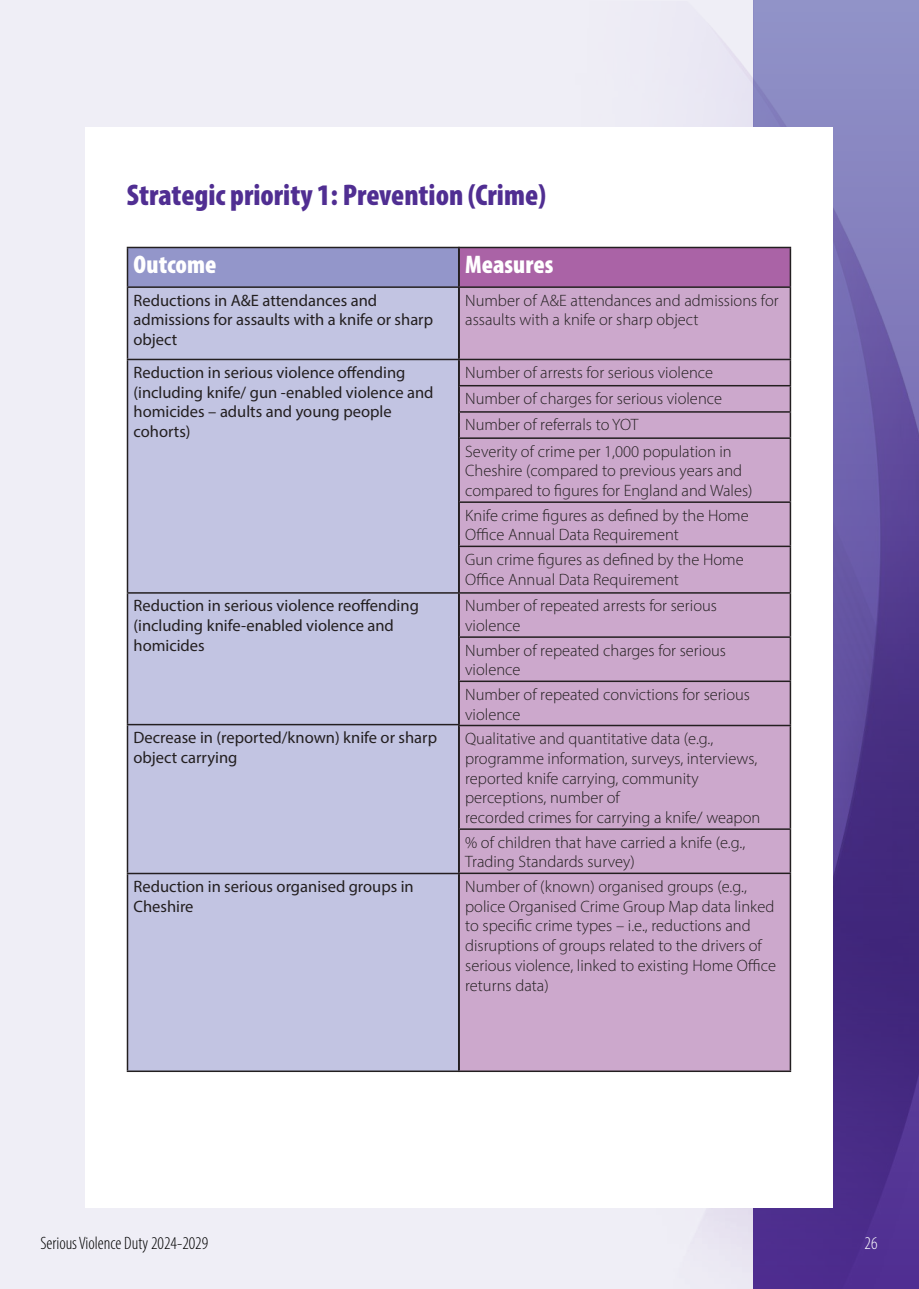
<style>
.page{position:relative;width:919px;height:1289px;background:#fff}
.page>*{position:absolute;margin:0;border:0;box-sizing:border-box;transform-origin:0 0}
.t1{font:900 condensed 30px "Myriad Pro";color:#502e92}
.t2{font:25.5px "Myriad Variable Concept";color:#fff}
.t3{font:300 condensed 18px "Myriad Pro";color:#000}
.t4{font:300 condensed 18px "Myriad Pro";color:#fff}
.t5{font:16.5px/19.8px "Myriad Variable Concept";color:#231f20}
.t6{font:16.5px/19.8px "Myriad Pro";color:#231f20}
</style>
<div class="page">
<div style="left:0;top:0;width:753px;height:1288px;background:#efeef6"></div>
<img style="left:440px;top:1px;width:478px;height:1287px">
<div style="left:85px;top:127px;width:747px;height:1080px;background:#fff"></div>
<div style="left:127px;top:247px;width:331px;height:40px;background:#9396ca"></div>
<div style="left:128px;top:288px;width:330px;height:782px;background:#c2c4e2"></div>
<hr style="left:127px;top:247px;width:332px;height:1px;background:#231f20">
<hr style="left:127px;top:248px;width:1px;height:38px;background:#231f20">
<hr style="left:127px;top:286px;width:332px;height:2px;background:#231f20">
<hr style="left:127px;top:288px;width:1px;height:71px;background:#231f20">
<hr style="left:127px;top:359px;width:332px;height:1px;background:#231f20">
<hr style="left:127px;top:360px;width:1px;height:232px;background:#231f20">
<hr style="left:127px;top:592px;width:332px;height:1px;background:#231f20">
<hr style="left:127px;top:593px;width:1px;height:131px;background:#231f20">
<hr style="left:127px;top:724px;width:332px;height:1px;background:#231f20">
<hr style="left:127px;top:725px;width:1px;height:147px;background:#231f20">
<hr style="left:127px;top:872px;width:332px;height:2px;background:#231f20">
<hr style="left:127px;top:874px;width:1px;height:196px;background:#231f20">
<hr style="left:127px;top:1070px;width:332px;height:1px;background:#231f20">
<div style="left:459px;top:247px;width:331px;height:40px;background:#aa63a6"></div>
<div style="left:460px;top:288px;width:329px;height:782px;background:#cca8cc"></div>
<hr style="left:458px;top:247px;width:333px;height:1px;background:#231f20">
<hr style="left:458px;top:248px;width:2px;height:38px;background:#231f20">
<hr style="left:789px;top:248px;width:2px;height:38px;background:#231f20">
<hr style="left:458px;top:286px;width:333px;height:2px;background:#231f20">
<hr style="left:458px;top:288px;width:2px;height:71px;background:#231f20">
<hr style="left:789px;top:288px;width:2px;height:71px;background:#231f20">
<hr style="left:458px;top:359px;width:333px;height:1px;background:#231f20">
<hr style="left:458px;top:360px;width:2px;height:25px;background:#231f20">
<hr style="left:789px;top:360px;width:2px;height:25px;background:#231f20">
<hr style="left:458px;top:385px;width:333px;height:1px;background:#231f20">
<hr style="left:458px;top:386px;width:2px;height:25px;background:#231f20">
<hr style="left:789px;top:386px;width:2px;height:25px;background:#231f20">
<hr style="left:458px;top:411px;width:333px;height:1px;background:#231f20">
<hr style="left:458px;top:412px;width:2px;height:25px;background:#231f20">
<hr style="left:789px;top:412px;width:2px;height:25px;background:#231f20">
<hr style="left:458px;top:437px;width:333px;height:2px;background:#231f20">
<hr style="left:458px;top:439px;width:2px;height:62px;background:#231f20">
<hr style="left:789px;top:439px;width:2px;height:62px;background:#231f20">
<hr style="left:458px;top:501px;width:333px;height:2px;background:#231f20">
<hr style="left:458px;top:503px;width:2px;height:42px;background:#231f20">
<hr style="left:789px;top:503px;width:2px;height:42px;background:#231f20">
<hr style="left:458px;top:545px;width:333px;height:2px;background:#231f20">
<hr style="left:458px;top:547px;width:2px;height:45px;background:#231f20">
<hr style="left:789px;top:547px;width:2px;height:45px;background:#231f20">
<hr style="left:458px;top:592px;width:333px;height:1px;background:#231f20">
<hr style="left:458px;top:593px;width:2px;height:43px;background:#231f20">
<hr style="left:789px;top:593px;width:2px;height:43px;background:#231f20">
<hr style="left:458px;top:636px;width:333px;height:2px;background:#231f20">
<hr style="left:458px;top:638px;width:2px;height:42px;background:#231f20">
<hr style="left:789px;top:638px;width:2px;height:42px;background:#231f20">
<hr style="left:458px;top:680px;width:333px;height:2px;background:#231f20">
<hr style="left:458px;top:682px;width:2px;height:42px;background:#231f20">
<hr style="left:789px;top:682px;width:2px;height:42px;background:#231f20">
<hr style="left:458px;top:724px;width:333px;height:2px;background:#231f20">
<hr style="left:458px;top:726px;width:2px;height:102px;background:#231f20">
<hr style="left:789px;top:726px;width:2px;height:102px;background:#231f20">
<hr style="left:458px;top:828px;width:333px;height:1px;background:#231f20">
<hr style="left:458px;top:829px;width:2px;height:43px;background:#231f20">
<hr style="left:789px;top:829px;width:2px;height:43px;background:#231f20">
<hr style="left:458px;top:872px;width:333px;height:2px;background:#231f20">
<hr style="left:458px;top:874px;width:2px;height:196px;background:#231f20">
<hr style="left:789px;top:874px;width:2px;height:196px;background:#231f20">
<hr style="left:458px;top:1070px;width:333px;height:1px;background:#231f20">
<h1 class="t1" style="left:127px;top:176px;width:420px">Strategic priority 1: Prevention (Crime)</h1>
<h2 class="t2" style="left:133px;top:249px;width:84px">Outcome</h2>
<p class="t6" style="left:133px;top:290px;width:301px">Reductions in A&amp;E attendances and admissions for assaults with a knife or sharp object</p>
<p class="t6" style="left:133px;top:362px;width:301px">Reduction in serious violence offending (including knife/ gun -enabled violence and homicides – adults and young people cohorts)</p>
<p class="t6" style="left:133px;top:595px;width:287px">Reduction in serious violence reoffending (including knife-enabled violence and homicides</p>
<p class="t6" style="left:133px;top:727px;width:305px">Decrease in (reported/known) knife or sharp object carrying</p>
<p class="t6" style="left:133px;top:876px;width:282px">Reduction in serious organised groups in<br>Cheshire</p>
<h2 class="t2" style="left:465px;top:249px;width:90px">Measures</h2>
<p class="t5" style="left:465px;top:290px;width:315px">Number of A&amp;E attendances and admissions for assaults with a knife or sharp object</p>
<p class="t5" style="left:465px;top:359px;width:268px;line-height:26.2px">Number of arrests for serious violence Number of charges for serious violence Number of referrals to YOT<br>Severity of crime per 1,000 population in</p>
<p class="t5" style="left:465px;top:461px;width:289px">Cheshire (compared to previous years and compared to figures for England and Wales)</p>
<p class="t5" style="left:465px;top:505px;width:285px">Knife crime figures as defined by the Home<br>Office Annual Data Requirement</p>
<p class="t5" style="left:465px;top:549px;width:280px">Gun crime figures as defined by the Home<br>Office Annual Data Requirement</p>
<p class="t5" style="left:465px;top:596px;width:253px">Number of repeated arrests for serious violence</p>
<p class="t5" style="left:465px;top:640px;width:262px">Number of repeated charges for serious violence</p>
<p class="t5" style="left:465px;top:684px;width:286px">Number of repeated convictions for serious violence</p>
<p class="t5" style="left:465px;top:728px;width:297px">Qualitative and quantitative data (e.g., programme information, surveys, interviews, reported knife carrying, community perceptions, number of<br>recorded crimes for carrying a knife/ weapon</p>
<p class="t5" style="left:465px;top:832px;width:281px">% of children that have carried a knife (e.g.,<br>Trading Standards survey)</p>
<p class="t5" style="left:465px;top:876px;width:312px">Number of (known) organised groups (e.g., police Organised Crime Group Map data linked to specific crime types – i.e., reductions and disruptions of groups related to the drivers of serious violence, linked to existing Home Office returns data)</p>
<p class="t3" style="left:40px;top:1232px;width:169px">Serious Violence Duty 2024-2029</p>
<p class="t4" style="left:864px;top:1232px;width:14px">26</p>
</div>
